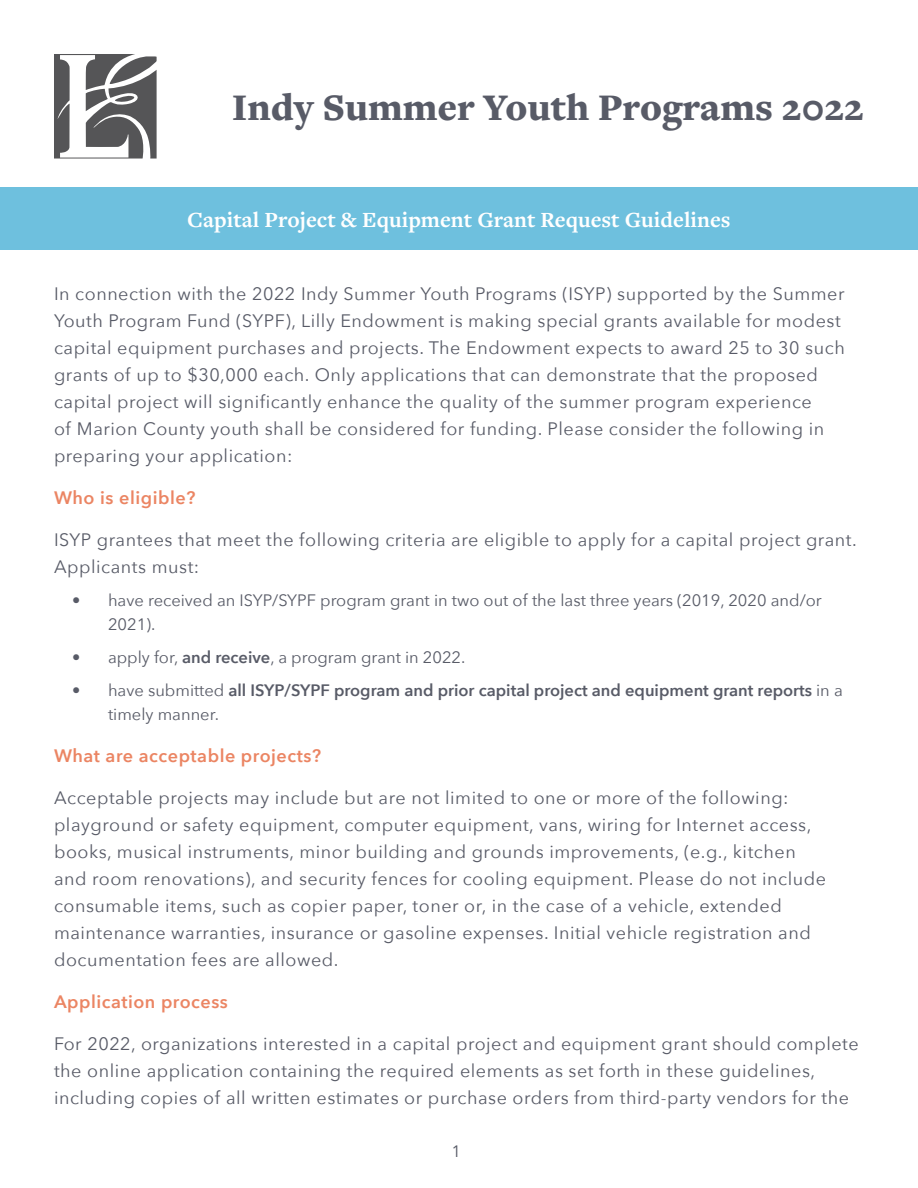
<style>
.page{position:relative;width:918px;height:1188px;background:#fff}
.page>*{position:absolute;margin:0;border:0;box-sizing:border-box;transform-origin:0 0}
.t1{font:900 39px "Freight Text Pro";color:#585b67}
.t2{font:700 22.5px "Freight Text Pro";color:#fff}
.t3{font:18px/27px "Avenir Next";letter-spacing:.03em;color:#585b67}
.t4{font:600 18px "Avenir Next";letter-spacing:.03em;color:#eb8563}
.t5{font:16.5px/24px "Avenir Next";color:#585b67}
.t6{font:600 16.5px/24px "Avenir Next";color:#585b67}
.s1{font-weight:600}
.s2{font-weight:400}
</style>
<div class="page">
<svg style="left:54px;top:54px;width:103px;height:105px"></svg>
<div style="left:0;top:187px;width:918px;height:63px;background:#6ec0de"></div>
<h1 class="t1" style="left:232px;top:81px;width:633px">Indy Summer Youth Programs 2022</h1>
<p class="t2" style="left:187px;top:204px;width:545px">Capital Project &amp; Equipment Grant Request Guidelines</p>
<p class="t3" style="left:54px;top:279px;width:792px">In connection with the 2022 Indy Summer Youth Programs (ISYP) supported by the Summer Youth Program Fund (SYPF), Lilly Endowment is making special grants available for modest capital equipment purchases and projects. The Endowment expects to award 25 to 30 such grants of up to $30,000 each. Only applications that can demonstrate that the proposed capital project will significantly enhance the quality of the summer program experience<br>of Marion County youth shall be considered for funding. Please consider the following in preparing your application:</p>
<p class="t4" style="left:54px;top:482px;width:143px">Who is eligible?</p>
<p class="t3" style="left:54px;top:525px;width:804px">ISYP grantees that meet the following criteria are eligible to apply for a capital project grant.<br>Applicants must:</p>
<p class="t5" style="left:108px;top:588px;width:715px;text-indent:-36px">• have received an ISYP/SYPF program grant in two out of the last three years (2019, 2020 and/or<br>2021).</p>
<p class="t5" style="left:72px;top:645px;width:395px">• apply for, <span class="s1">and receive</span>, a program grant in 2022.</p>
<p class="t6" style="left:108px;top:678px;width:736px;text-indent:-36px"><span class="s2">• have submitted</span> all ISYP/SYPF program and prior capital project and equipment grant reports <span class="s2">in a timely manner.</span></p>
<p class="t4" style="left:54px;top:740px;width:269px">What are acceptable projects?</p>
<p class="t3" style="left:54px;top:783px;width:774px">Acceptable projects may include but are not limited to one or more of the following: playground or safety equipment, computer equipment, vans, wiring for Internet access, books, musical instruments, minor building and grounds improvements, (e.g., kitchen and room renovations), and security fences for cooling equipment. Please do not include consumable items, such as copier paper, toner or, in the case of a vehicle, extended maintenance warranties, insurance or gasoline expenses. Initial vehicle registration and documentation fees are allowed.</p>
<p class="t4" style="left:54px;top:986px;width:175px">Application process</p>
<p class="t3" style="left:54px;top:1029px;width:806px">For 2022, organizations interested in a capital project and equipment grant should complete the online application containing the required elements as set forth in these guidelines, including copies of all written estimates or purchase orders from third-party vendors for the</p>
<p class="t5" style="left:451px;top:1139px;width:11px">1</p>
</div>
